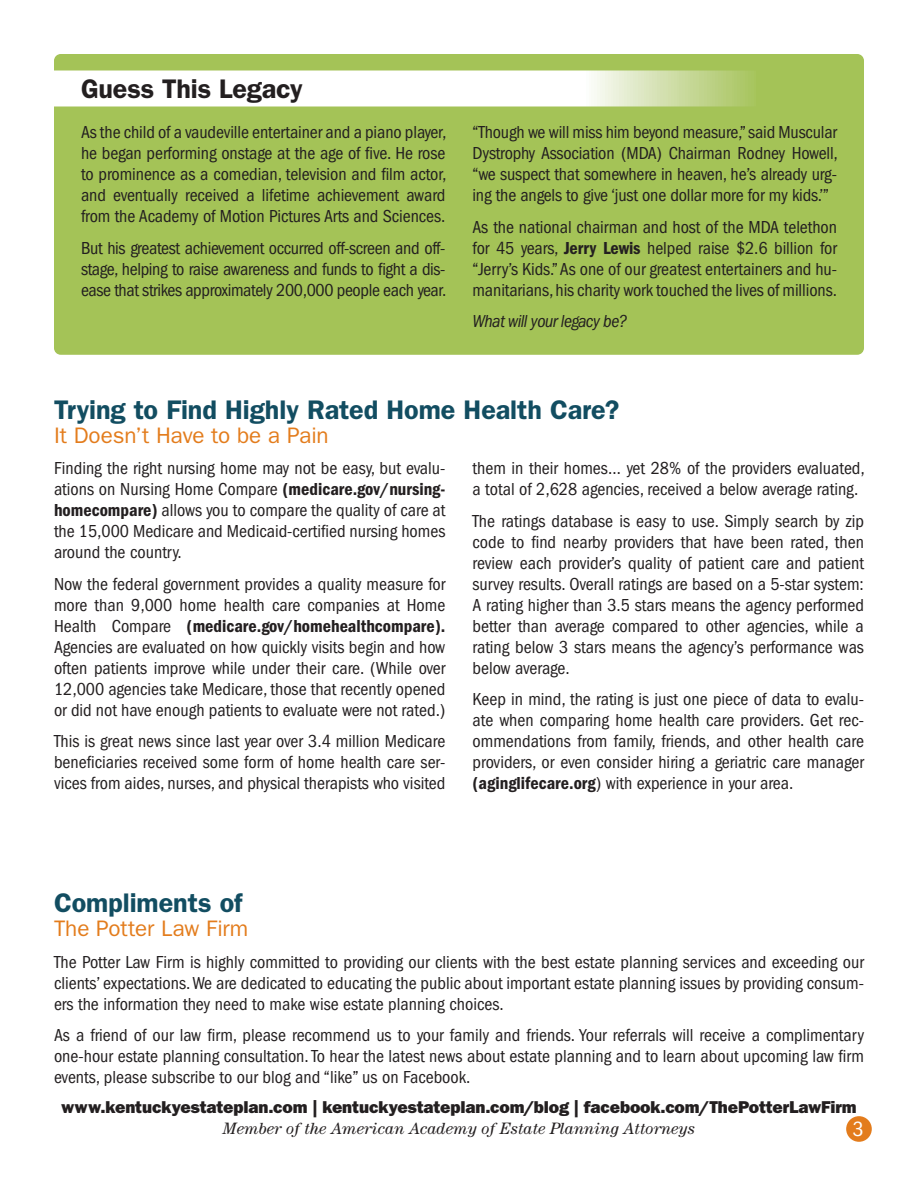
<style>
.page{position:relative;width:918px;height:1188px;background:#fff}
.page>*{position:absolute;margin:0;border:0;box-sizing:border-box;transform-origin:0 0}
.t1{font:600 27px "ITC Franklin Gothic Std";letter-spacing:-.005em;color:#124d61}
.t2{font:600 27px "ITC Franklin Gothic Std";letter-spacing:-.01em;color:#231f20}
.t3{font:22.5px "ITC Franklin Gothic Std";letter-spacing:-.005em;color:#e37c1c}
.t4{font:condensed 21.3px "ITC Franklin Gothic Std";color:#fff}
.t5{font:condensed 18px/21px "ITC Franklin Gothic Std";color:#231f20;text-align:justify}
.t6{font:18px "ITC Franklin Gothic Std Dm Cd";color:#231f20}
.t7{font:18px "ITC Franklin Gothic Std Hvy";letter-spacing:.005em;color:#231f20}
.t8{font:italic condensed 18px "ITC Franklin Gothic Std";letter-spacing:-.03em;color:#231f20}
.t9{font:17.25px "ITC Franklin Gothic Std Hvy";letter-spacing:-.005em;color:#231f20}
.t10{font:italic 16.5px "Century Std";color:#231f20}
.s1{font-family:"ITC Franklin Gothic Std Dm Cd";font-stretch:normal}
.s2{font-family:"ITC Franklin Gothic Std";font-stretch:condensed}
</style>
<div class="page">
<div style="left:54px;top:54px;width:810px;height:301px;background:#a4c357;border-radius:7px"></div>
<svg style="left:54px;top:70px;width:697px;height:36px;background:#f3f6e9"></svg>
<div style="left:846px;top:1116px;width:26px;height:26px;background:#e37c1c;border-radius:50%"></div>
<h1 class="t2" style="left:81px;top:72px;width:223px">Guess This Legacy</h1>
<p class="t5" style="left:81px;top:122px;width:367px">As the child of a vaudeville entertainer and a piano player, he began performing onstage at the age of five. He rose to prominence as a comedian, television and film actor, and eventually received a lifetime achievement award from the Academy of Motion Pictures Arts and Sciences.</p>
<p class="t5" style="left:81px;top:237px;width:367px">But his greatest achievement occurred off-screen and off&shy;stage, helping to raise awareness and funds to fight a dis&shy;ease that strikes approximately 200,000 people each year.</p>
<p class="t5" style="left:54px;top:90px;width:201px">7310 Turfway Road, Suite 550</p>
<p class="t5" style="left:54px;top:132px;width:104px">859-372-6655</p>
<p class="t7" style="left:54px;top:163px;width:262px">www.kentuckyestateplan.com</p>
<p class="t5" style="left:54px;top:195px;width:196px">“THIS IS AN ADVERTISEMENT”</p>
<p class="t5" style="left:472px;top:122px;width:367px">“Though we will miss him beyond measure,” said Muscular Dystrophy Association (MDA) Chairman Rodney Howell, “we suspect that somewhere in heaven, he’s already urg&shy;ing the angels to give ‘just one dollar more for my kids.’”</p>
<p class="t5" style="left:472px;top:216px;width:366px">As the national chairman and host of the MDA telethon for 45 years, <span class="s1">Jerry Lewis</span> helped raise $2.6 billion for “Jerry’s Kids.” As one of our greatest entertainers and hu&shy;manitarians, his charity work touched the lives of millions.</p>
<p class="t8" style="left:473px;top:311px;width:156px">What will your legacy be?</p>
<h1 class="t1" style="left:54px;top:393px;width:567px">Trying to Find Highly Rated Home Health Care?</h1>
<p class="t3" style="left:54px;top:422px;width:276px">It Doesn’t Have to be a Pain</p>
<p class="t5" style="left:54px;top:458px;width:393px">Finding the right nursing home may not be easy, but evalu&shy;ations on Nursing Home Compare <span class="s1">(medicare.gov/nursing&shy;homecompare)</span> allows you to compare the quality of care at the 15,000 Medicare and Medicaid-certified nursing homes around the country.</p>
<p class="t5" style="left:54px;top:573px;width:393px">Now the federal government provides a quality measure for more than 9,000 home health care companies at Home</p>
<p class="t6" style="left:54px;top:615px;width:393px"><span class="s2">Health Compare</span> (medicare.gov/homehealthcompare).</p>
<p class="t5" style="left:54px;top:636px;width:393px">Agencies are evaluated on how quickly visits begin and how often patients improve while under their care. (While over 12,000 agencies take Medicare, those that recently opened or did not have enough patients to evaluate were not rated.)</p>
<p class="t5" style="left:54px;top:731px;width:393px">This is great news since last year over 3.4 million Medicare beneficiaries received some form of home health care ser&shy;vices from aides, nurses, and physical therapists who visited</p>
<p class="t5" style="left:472px;top:458px;width:394px">them in their homes… yet 28% of the providers evaluated, a total of 2,628 agencies, received a below average rating.</p>
<p class="t5" style="left:472px;top:510px;width:393px">The ratings database is easy to use. Simply search by zip code to find nearby providers that have been rated, then review each provider’s quality of patient care and patient survey results. Overall ratings are based on a 5-star system:<br>A rating higher than 3.5 stars means the agency performed better than average compared to other agencies, while a rating below 3 stars means the agency’s performance was below average.</p>
<p class="t5" style="left:472px;top:689px;width:393px">Keep in mind, the rating is just one piece of data to evalu&shy;ate when comparing home health care providers. Get rec&shy;ommendations from family, friends, and other health care providers, or even consider hiring a geriatric care manager <span class="s1">(aginglifecare.org</span>) with experience in your area.</p>
<h1 class="t1" style="left:54px;top:887px;width:190px">Compliments of</h1>
<p class="t3" style="left:54px;top:915px;width:196px">The Potter Law Firm</p>
<p class="t5" style="left:54px;top:951px;width:811px">The Potter Law Firm is highly committed to providing our clients with the best estate planning services and exceeding our clients’ expectations. We are dedicated to educating the public about important estate planning issues by providing consum&shy;ers the information they need to make wise estate planning choices.</p>
<p class="t5" style="left:54px;top:1025px;width:812px">As a friend of our law firm, please recommend us to your family and friends. Your referrals will receive a complimentary one-hour estate planning consultation. To hear the latest news about estate planning and to learn about upcoming law firm events, please subscribe to our blog and “like” us on Facebook.</p>
<p class="t9" style="left:61px;top:1097px;width:797px">www.kentuckyestateplan.com | kentuckyestateplan.com/blog | facebook.com/ThePotterLawFirm</p>
<p class="t10" style="left:223px;top:1119px;width:474px">Member of the American Academy of Estate Planning Attorneys</p>
<p class="t4" style="left:853px;top:1117px;width:12px">3</p>
</div>
